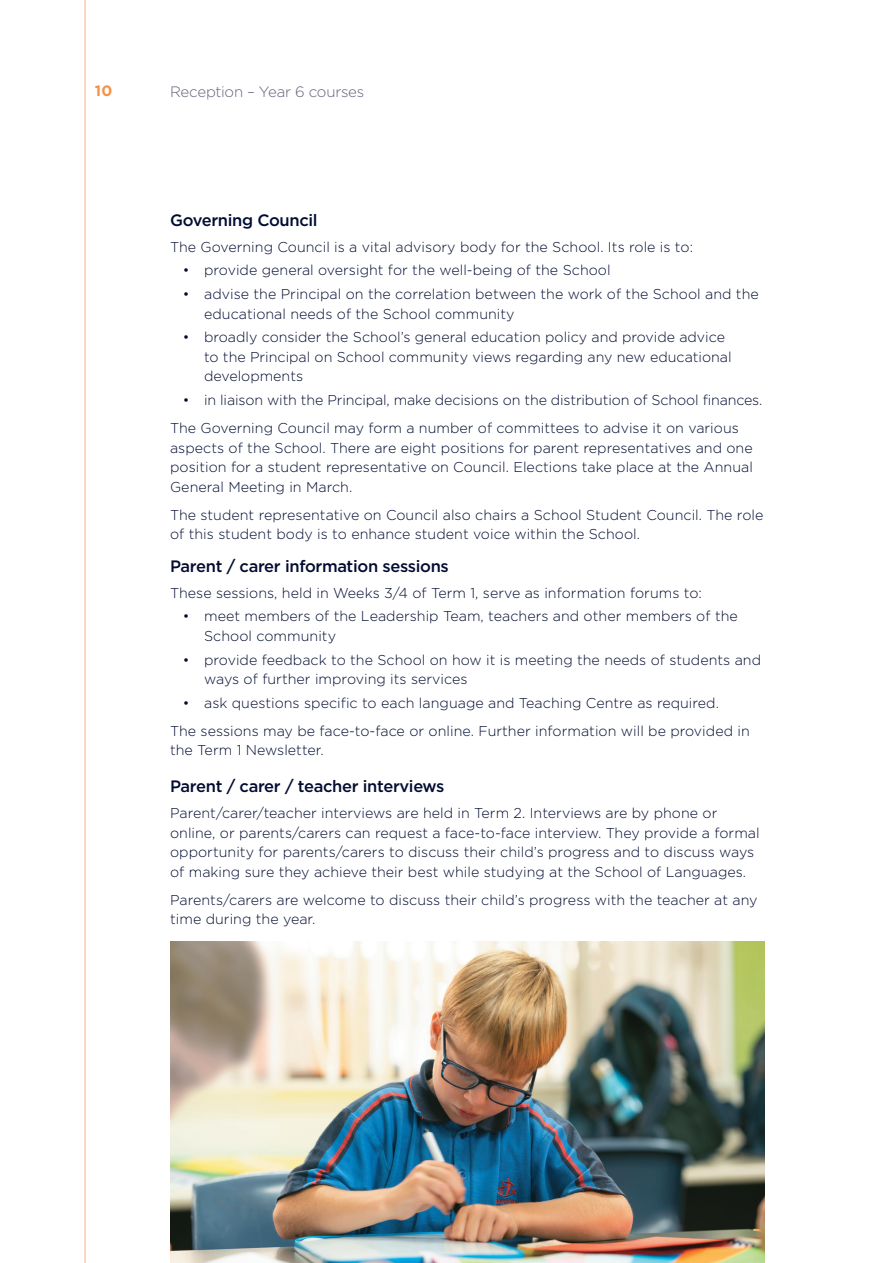
<style>
.page{position:relative;width:893px;height:1263px;background:#fff}
.page>*{position:absolute;margin:0;border:0;box-sizing:border-box;transform-origin:0 0}
.t1{font:500 16.5px "Gotham";letter-spacing:-.02em;color:#020c31}
.t2{font:300 15px "Gotham";letter-spacing:-.015em;color:#64637a}
.t3{font:700 15px "Gotham";color:#f69146}
.t4{font:300 14.25px/19.5px "Gotham";letter-spacing:.005em;color:#020c31}
</style>
<div class="page">
<hr style="left:85px;top:0;width:1px;height:1263px;background:#fab47f">
<img style="left:170px;top:942px;width:594px;height:321px">
<p class="t3" style="left:95px;top:80px;width:19px">10</p>
<p class="t2" style="left:170px;top:82px;width:196px">Reception – Year 6 courses</p>
<p class="t1" style="left:170px;top:209px;width:149px">Governing Council</p>
<p class="t4" style="left:170px;top:237px;width:524px">The Governing Council is a vital advisory body for the School. Its role is to:</p>
<p class="t4" style="left:183px;top:260px;width:429px">• provide general oversight for the well-being of the School</p>
<p class="t4" style="left:204px;top:284px;width:556px;text-indent:-21px">• advise the Principal on the correlation between the work of the School and the educational needs of the School community</p>
<p class="t4" style="left:204px;top:327px;width:529px;text-indent:-21px">• broadly consider the School’s general education policy and provide advice to the Principal on School community views regarding any new educational developments</p>
<p class="t4" style="left:170px;top:386px;width:594px;line-height:28px;text-indent:13px">• in liaison with the Principal, make decisions on the distribution of School finances.<br>The Governing Council may form a number of committees to advise it on various</p>
<p class="t4" style="left:170px;top:438px;width:584px;text-align:justify">aspects of the School. There are eight positions for parent representatives and one position for a student representative on Council. Elections take place at the Annual General Meeting in March.</p>
<p class="t4" style="left:170px;top:504px;width:595px">The student representative on Council also chairs a School Student Council. The role of this student body is to enhance student voice within the School.</p>
<p class="t1" style="left:170px;top:555px;width:280px">Parent / carer information sessions</p>
<p class="t4" style="left:170px;top:582px;width:533px">These sessions, held in Weeks 3/4 of Term 1, serve as information forums to:</p>
<p class="t4" style="left:204px;top:606px;width:535px;text-indent:-21px">• meet members of the Leadership Team, teachers and other members of the<br>School community</p>
<p class="t4" style="left:204px;top:649px;width:558px;text-indent:-21px">• provide feedback to the School on how it is meeting the needs of students and ways of further improving its services</p>
<p class="t4" style="left:170px;top:688px;width:581px;line-height:28px;text-indent:13px">• ask questions specific to each language and Teaching Centre as required.<br>The sessions may be face-to-face or online. Further information will be provided in</p>
<p class="t4" style="left:170px;top:740px;width:155px">the Term 1 Newsletter.</p>
<p class="t1" style="left:170px;top:775px;width:276px">Parent / carer / teacher interviews</p>
<p class="t4" style="left:170px;top:803px;width:591px">Parent/carer/teacher interviews are held in Term 2. Interviews are by phone or online, or parents/carers can request a face-to-face interview. They provide a formal opportunity for parents/carers to discuss their child’s progress and to discuss ways of making sure they achieve their best while studying at the School of Languages.</p>
<p class="t4" style="left:170px;top:889px;width:589px">Parents/carers are welcome to discuss their child’s progress with the teacher at any time during the year.</p>
</div>
